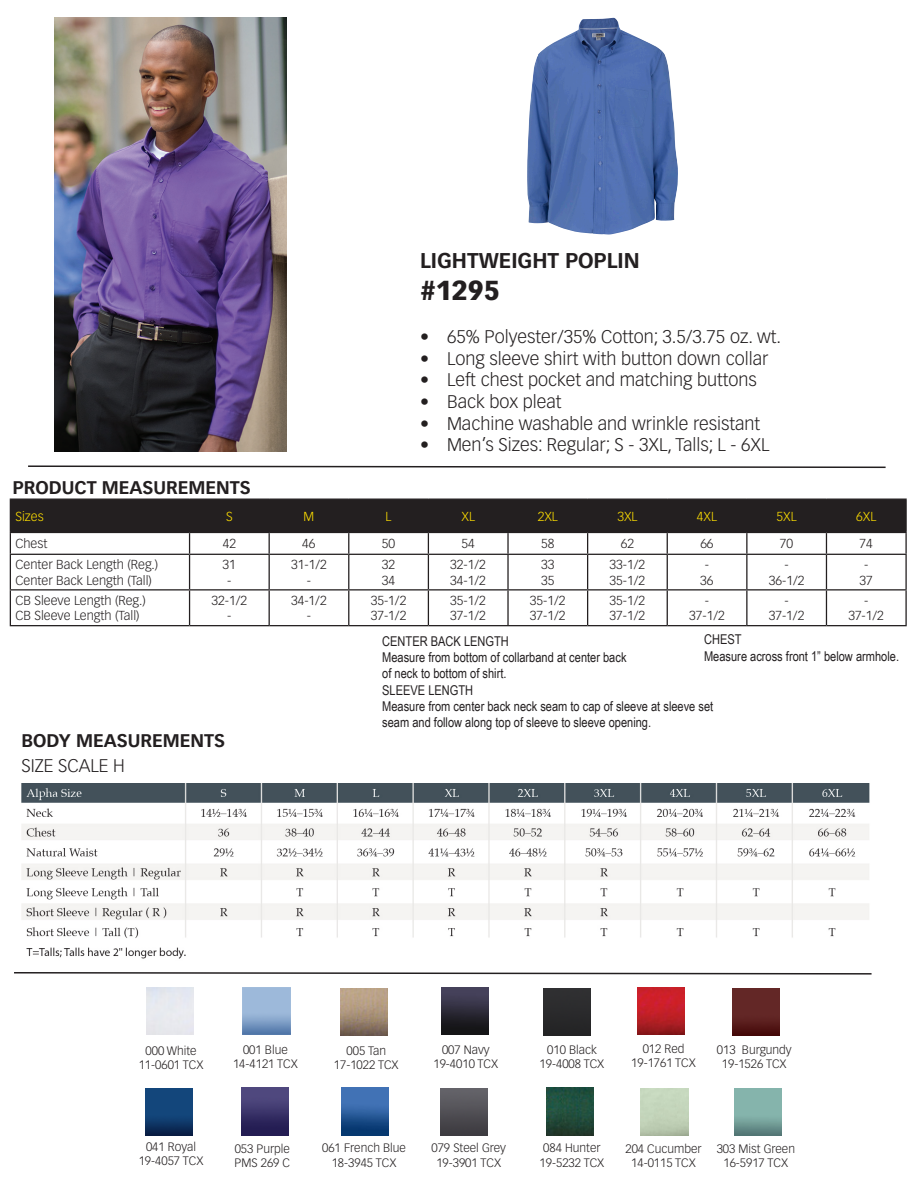
<style>
.page{position:relative;width:918px;height:1188px;background:#fff}
.page>*{position:absolute;margin:0;border:0;box-sizing:border-box;transform-origin:0 0}
.t1{font:900 27px "Vectora LT Pro";color:#231f20}
.t2{font:700 21px "Vectora LT Pro";color:#231f20}
.t3{font:300 18px "Vectora LT Pro";color:#231f20}
.t4{font:700 18px "Vectora LT Pro";color:#231f20}
.t5{font:13.5px/16.2px "Arial Narrow";color:#231f20}
.t6{font:300 12.75px/15.3px "Vectora LT Pro";color:#231f20}
.t7{font:300 12.75px "Vectora LT Pro";color:#ffdf01}
.t8{font:300 12px/14.4px "Vectora LT Pro";color:#231f20;text-align:center}
</style>
<div class="page">
<img style="left:54px;top:18px;width:232px;height:433px">
<hr style="left:826px;top:499px;width:81px;height:1px;background:#231f20">
<hr style="left:905px;top:500px;width:2px;height:32px;background:#231f20">
<hr style="left:826px;top:532px;width:81px;height:1px;background:#231f20">
<svg style="left:10px;top:499px;width:895px;height:55px"></svg>
<hr style="left:905px;top:533px;width:2px;height:21px;background:#231f20">
<hr style="left:10px;top:554px;width:180px;height:1px;background:#231f20">
<hr style="left:10px;top:555px;width:1px;height:34px;background:#231f20">
<hr style="left:190px;top:554px;width:79px;height:1px;background:#231f20">
<hr style="left:189px;top:555px;width:1px;height:34px;background:#231f20">
<hr style="left:269px;top:554px;width:80px;height:1px;background:#231f20">
<hr style="left:269px;top:555px;width:1px;height:34px;background:#231f20">
<hr style="left:349px;top:554px;width:79px;height:1px;background:#231f20">
<hr style="left:348px;top:555px;width:1px;height:34px;background:#231f20">
<hr style="left:428px;top:554px;width:80px;height:1px;background:#231f20">
<hr style="left:428px;top:555px;width:1px;height:34px;background:#231f20">
<hr style="left:508px;top:554px;width:80px;height:1px;background:#231f20">
<hr style="left:507px;top:555px;width:2px;height:34px;background:#231f20">
<hr style="left:588px;top:554px;width:79px;height:1px;background:#231f20">
<hr style="left:587px;top:555px;width:1px;height:34px;background:#231f20">
<hr style="left:667px;top:554px;width:80px;height:1px;background:#231f20">
<hr style="left:667px;top:555px;width:1px;height:34px;background:#231f20">
<hr style="left:747px;top:554px;width:79px;height:1px;background:#231f20">
<hr style="left:746px;top:555px;width:2px;height:34px;background:#231f20">
<hr style="left:826px;top:554px;width:81px;height:1px;background:#231f20">
<hr style="left:826px;top:555px;width:1px;height:34px;background:#231f20">
<hr style="left:905px;top:555px;width:2px;height:34px;background:#231f20">
<hr style="left:10px;top:589px;width:180px;height:2px;background:#231f20">
<hr style="left:10px;top:591px;width:1px;height:34px;background:#231f20">
<hr style="left:190px;top:589px;width:79px;height:2px;background:#231f20">
<hr style="left:189px;top:591px;width:1px;height:34px;background:#231f20">
<hr style="left:269px;top:589px;width:80px;height:2px;background:#231f20">
<hr style="left:269px;top:591px;width:1px;height:34px;background:#231f20">
<hr style="left:349px;top:589px;width:79px;height:2px;background:#231f20">
<hr style="left:348px;top:591px;width:1px;height:34px;background:#231f20">
<hr style="left:428px;top:589px;width:80px;height:2px;background:#231f20">
<hr style="left:428px;top:591px;width:1px;height:34px;background:#231f20">
<hr style="left:508px;top:589px;width:80px;height:2px;background:#231f20">
<hr style="left:507px;top:591px;width:2px;height:34px;background:#231f20">
<hr style="left:588px;top:589px;width:79px;height:2px;background:#231f20">
<hr style="left:587px;top:591px;width:1px;height:34px;background:#231f20">
<hr style="left:667px;top:589px;width:80px;height:2px;background:#231f20">
<hr style="left:667px;top:591px;width:1px;height:34px;background:#231f20">
<hr style="left:747px;top:589px;width:79px;height:2px;background:#231f20">
<hr style="left:746px;top:591px;width:2px;height:34px;background:#231f20">
<hr style="left:826px;top:589px;width:81px;height:2px;background:#231f20">
<hr style="left:826px;top:591px;width:1px;height:34px;background:#231f20">
<hr style="left:905px;top:591px;width:2px;height:34px;background:#231f20">
<hr style="left:10px;top:625px;width:180px;height:1px;background:#231f20">
<hr style="left:190px;top:625px;width:79px;height:1px;background:#231f20">
<hr style="left:269px;top:625px;width:80px;height:1px;background:#231f20">
<hr style="left:349px;top:625px;width:79px;height:1px;background:#231f20">
<hr style="left:428px;top:625px;width:80px;height:1px;background:#231f20">
<hr style="left:508px;top:625px;width:80px;height:1px;background:#231f20">
<hr style="left:588px;top:625px;width:79px;height:1px;background:#231f20">
<hr style="left:667px;top:625px;width:80px;height:1px;background:#231f20">
<hr style="left:747px;top:625px;width:79px;height:1px;background:#231f20">
<hr style="left:826px;top:625px;width:81px;height:1px;background:#231f20">
<svg style="left:28px;top:465px;width:858px;height:4px"></svg>
<svg style="left:14px;top:972px;width:858px;height:3px"></svg>
<img style="left:243px;top:988px;width:47px;height:47px">
<img style="left:441px;top:988px;width:48px;height:47px">
<div style="left:544px;top:989px;width:47px;height:47px;background:#2a2a2c"></div>
<img style="left:527px;top:18px;width:151px;height:216px">
<img style="left:637px;top:988px;width:47px;height:47px">
<img style="left:341px;top:1088px;width:47px;height:47px">
<img style="left:145px;top:1088px;width:48px;height:48px">
<img style="left:732px;top:989px;width:47px;height:47px">
<img style="left:546px;top:1088px;width:47px;height:47px">
<img style="left:441px;top:1088px;width:47px;height:48px">
<img style="left:242px;top:1088px;width:47px;height:47px">
<img style="left:340px;top:988px;width:48px;height:47px">
<img style="left:734px;top:1088px;width:48px;height:48px">
<img style="left:22px;top:783px;width:848px;height:176px">
<h3 class="t4" style="left:13px;top:476px;width:239px">PRODUCT MEASUREMENTS</h3>
<h2 class="t2" style="left:420px;top:247px;width:221px">LIGHTWEIGHT POPLIN</h2>
<h1 class="t1" style="left:420px;top:273px;width:81px">#1295</h1>
<h3 class="t3" style="left:420px;top:326px;width:363px">• 65% Polyester/35% Cotton; 3.5/3.75 oz. wt.</h3>
<h3 class="t3" style="left:420px;top:347px;width:350px">• Long sleeve shirt with button down collar</h3>
<h3 class="t3" style="left:420px;top:369px;width:338px">• Left chest pocket and matching buttons</h3>
<h3 class="t3" style="left:420px;top:391px;width:143px">• Back box pleat</h3>
<h3 class="t3" style="left:420px;top:412px;width:342px">• Machine washable and wrinkle resistant</h3>
<h3 class="t3" style="left:420px;top:434px;width:351px">• Men’s Sizes: Regular; S - 3XL, Talls; L - 6XL</h3>
<p class="t7" style="left:15px;top:509px;width:30px">Sizes</p>
<p class="t7" style="left:226px;top:509px;width:8px">S</p>
<p class="t7" style="left:304px;top:509px;width:12px">M</p>
<p class="t7" style="left:386px;top:509px;width:7px">L</p>
<p class="t7" style="left:461px;top:509px;width:15px">XL</p>
<p class="t7" style="left:538px;top:509px;width:22px">2XL</p>
<p class="t7" style="left:617px;top:509px;width:22px">3XL</p>
<p class="t7" style="left:697px;top:509px;width:22px">4XL</p>
<p class="t7" style="left:777px;top:509px;width:22px">5XL</p>
<p class="t7" style="left:856px;top:509px;width:22px">6XL</p>
<p class="t6" style="left:15px;top:535px;width:34px">Chest</p>
<p class="t6" style="left:223px;top:536px;width:15px">42</p>
<p class="t6" style="left:302px;top:536px;width:15px">46</p>
<p class="t6" style="left:382px;top:536px;width:15px">50</p>
<p class="t6" style="left:462px;top:536px;width:15px">54</p>
<p class="t6" style="left:541px;top:536px;width:15px">58</p>
<p class="t6" style="left:621px;top:536px;width:15px">62</p>
<p class="t6" style="left:700px;top:536px;width:15px">66</p>
<p class="t6" style="left:780px;top:536px;width:15px">70</p>
<p class="t6" style="left:860px;top:536px;width:15px">74</p>
<p class="t6" style="left:15px;top:557px;width:144px">Center Back Length (Reg.)<br>Center Back Length (Tall)</p>
<p class="t6" style="left:223px;top:557px;width:15px;text-align:center">31 -</p>
<p class="t6" style="left:291px;top:557px;width:37px;text-align:center">31-1/2 -</p>
<p class="t6" style="left:382px;top:557px;width:15px">32<br>34</p>
<p class="t6" style="left:450px;top:557px;width:37px">32-1/2<br>34-1/2</p>
<p class="t6" style="left:541px;top:557px;width:15px">33<br>35</p>
<p class="t6" style="left:610px;top:557px;width:37px">33-1/2<br>35-1/2</p>
<p class="t6" style="left:700px;top:557px;width:15px;text-align:center">-<br>36</p>
<p class="t6" style="left:769px;top:557px;width:37px;text-align:center">-<br>36-1/2</p>
<p class="t6" style="left:860px;top:557px;width:15px;text-align:center">-<br>37</p>
<p class="t6" style="left:15px;top:593px;width:132px">CB Sleeve Length (Reg.)<br>CB Sleeve Length (Tall)</p>
<p class="t6" style="left:211px;top:593px;width:37px;text-align:center">32-1/2 -</p>
<p class="t6" style="left:291px;top:593px;width:37px;text-align:center">34-1/2 -</p>
<p class="t6" style="left:371px;top:593px;width:37px">35-1/2<br>37-1/2</p>
<p class="t6" style="left:450px;top:593px;width:37px">35-1/2<br>37-1/2</p>
<p class="t6" style="left:530px;top:593px;width:37px">35-1/2<br>37-1/2</p>
<p class="t6" style="left:610px;top:593px;width:37px">35-1/2<br>37-1/2</p>
<p class="t6" style="left:689px;top:593px;width:37px;text-align:center">-<br>37-1/2</p>
<p class="t6" style="left:769px;top:593px;width:37px;text-align:center">-<br>37-1/2</p>
<p class="t6" style="left:848px;top:593px;width:37px;text-align:center">-<br>37-1/2</p>
<h3 class="t4" style="left:22px;top:729px;width:205px">BODY MEASUREMENTS</h3>
<h3 class="t3" style="left:22px;top:755px;width:105px">SIZE SCALE H</h3>
<p class="t5" style="left:704px;top:631px;width:197px">CHEST<br>Measure across front 1” below armhole.</p>
<p class="t5" style="left:382px;top:633px;width:333px">CENTER BACK LENGTH<br>Measure from bottom of collarband at center back<br>of neck to bottom of shirt.<br>SLEEVE LENGTH<br>Measure from center back neck seam to cap of sleeve at sleeve set seam and follow along top of sleeve to sleeve opening.</p>
<p class="t8" style="left:139px;top:1043px;width:66px">000 White<br>11-0601 TCX</p>
<p class="t8" style="left:233px;top:1043px;width:66px">001 Blue<br>14-4121 TCX</p>
<p class="t8" style="left:540px;top:1043px;width:66px">010 Black<br>19-4008 TCX</p>
<p class="t8" style="left:631px;top:1041px;width:66px">012 Red<br>19-1761 TCX</p>
<p class="t8" style="left:717px;top:1043px;width:76px">013 Burgundy<br>19-1526 TCX</p>
<p class="t8" style="left:433px;top:1043px;width:66px">007 Navy<br>19-4010 TCX</p>
<p class="t8" style="left:334px;top:1043px;width:66px">005 Tan<br>17-1022 TCX</p>
<p class="t8" style="left:139px;top:1139px;width:66px">041 Royal<br>19-4057 TCX</p>
<p class="t8" style="left:322px;top:1141px;width:85px">061 French Blue<br>18-3945 TCX</p>
<p class="t8" style="left:432px;top:1141px;width:76px">079 Steel Grey<br>19-3901 TCX</p>
<p class="t8" style="left:540px;top:1141px;width:66px">084 Hunter<br>19-5232 TCX</p>
<p class="t8" style="left:717px;top:1142px;width:80px">303 Mist Green<br>16-5917 TCX</p>
<p class="t8" style="left:235px;top:1142px;width:57px;text-align:left">053 Purple<br>PMS 269 C</p>
<p class="t8" style="left:625px;top:1142px;width:78px">204 Cucumber<br>14-0115 TCX</p>
</div>
